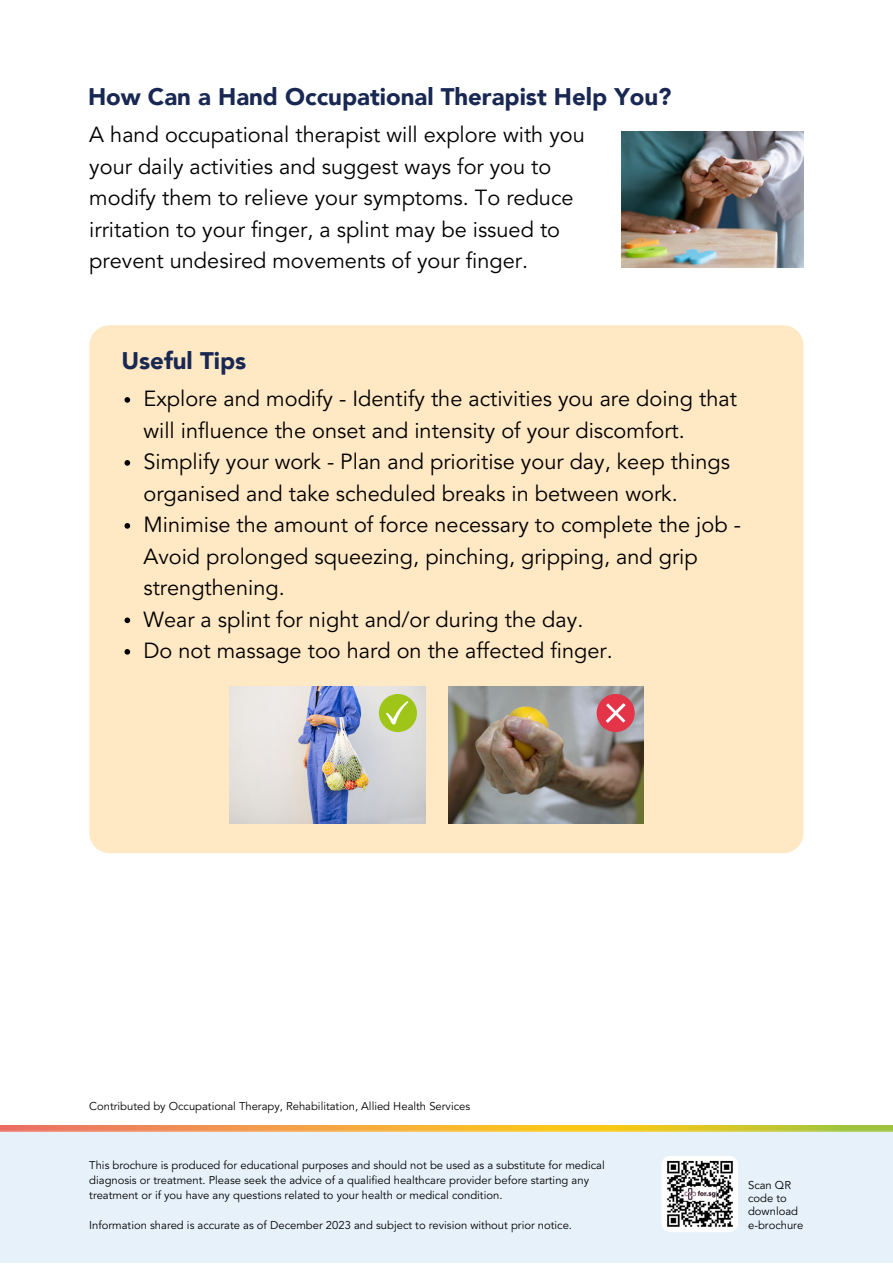
<style>
.page{position:relative;width:893px;height:1264px;background:#fff}
.page>*{position:absolute;margin:0;border:0;box-sizing:border-box;transform-origin:0 0}
.t1{font:900 24px "Avenir LT";color:#182853}
.t2{font:21.75px/31.5px "Avenir LT Std";color:#000}
.t3{font:11.25px/15px "Avenir LT Std";color:#000}
</style>
<div class="page">
<div style="left:89px;top:325px;width:714px;height:528px;background:#ffe8c4;border-radius:20px"></div>
<img style="left:448px;top:686px;width:196px;height:137px">
<img style="left:230px;top:686px;width:195px;height:137px">
<img style="left:621px;top:132px;width:181px;height:136px">
<div style="left:379px;top:694px;width:38px;height:38px;background:#a0c519;border-radius:50%"></div>
<svg style="left:385px;top:701px;width:23px;height:23px"></svg>
<div style="left:596px;top:694px;width:38px;height:38px;background:#e33448;border-radius:50%"></div>
<svg style="left:605px;top:703px;width:20px;height:20px"></svg>
<svg style="left:124px;top:397px;width:6px;height:6px"></svg>
<svg style="left:124px;top:460px;width:6px;height:5px"></svg>
<svg style="left:124px;top:523px;width:6px;height:5px"></svg>
<svg style="left:124px;top:617px;width:6px;height:6px"></svg>
<svg style="left:124px;top:649px;width:6px;height:5px"></svg>
<img style="left:0;top:1125px;width:892px;height:4px">
<div style="left:0;top:1129px;width:892px;height:133px;background:#e6f1fa"></div>
<svg style="left:661px;top:1156px;width:77px;height:76px"></svg>
<img style="left:666px;top:1160px;width:67px;height:67px">
<p class="t1" style="left:88px;top:83px;width:585px">How Can a Hand Occupational Therapist Help You?</p>
<p class="t2" style="left:89px;top:121px;width:497px">A hand occupational therapist will explore with you your daily activities and suggest ways for you to modify them to relieve your symptoms. To reduce irritation to your finger, a splint may be issued to prevent undesired movements of your finger.</p>
<p class="t1" style="left:121px;top:346px;width:126px">Useful Tips</p>
<p class="t2" style="left:143px;top:385px;width:595px">Explore and modify - Identify the activities you are doing that will influence the onset and intensity of your discomfort.</p>
<p class="t2" style="left:143px;top:448px;width:588px">Simplify your work - Plan and prioritise your day, keep things organised and take scheduled breaks in between work.</p>
<p class="t2" style="left:143px;top:510px;width:599px">Minimise the amount of force necessary to complete the job -<br>Avoid prolonged squeezing, pinching, gripping, and grip strengthening.</p>
<p class="t2" style="left:143px;top:605px;width:441px">Wear a splint for night and/or during the day.</p>
<p class="t2" style="left:143px;top:636px;width:471px">Do not massage too hard on the affected finger.</p>
<p class="t3" style="left:89px;top:1099px;width:382px">Contributed by Occupational Therapy, Rehabilitation, Allied Health Services</p>
<p class="t3" style="left:89px;top:1158px;width:517px">This brochure is produced for educational purposes and should not be used as a substitute for medical diagnosis or treatment. Please seek the advice of a qualified healthcare provider before starting any treatment or if you have any questions related to your health or medical condition.</p>
<p class="t3" style="left:89px;top:1218px;width:484px">Information shared is accurate as of December 2023 and subject to revision without prior notice.</p>
<p class="t3" style="left:748px;top:1178px;width:44px">Scan QR</p>
<p class="t3" style="left:748px;top:1192px;width:51px;line-height:13px">code to download</p>
<p class="t3" style="left:748px;top:1218px;width:57px">e-brochure</p>
</div>
